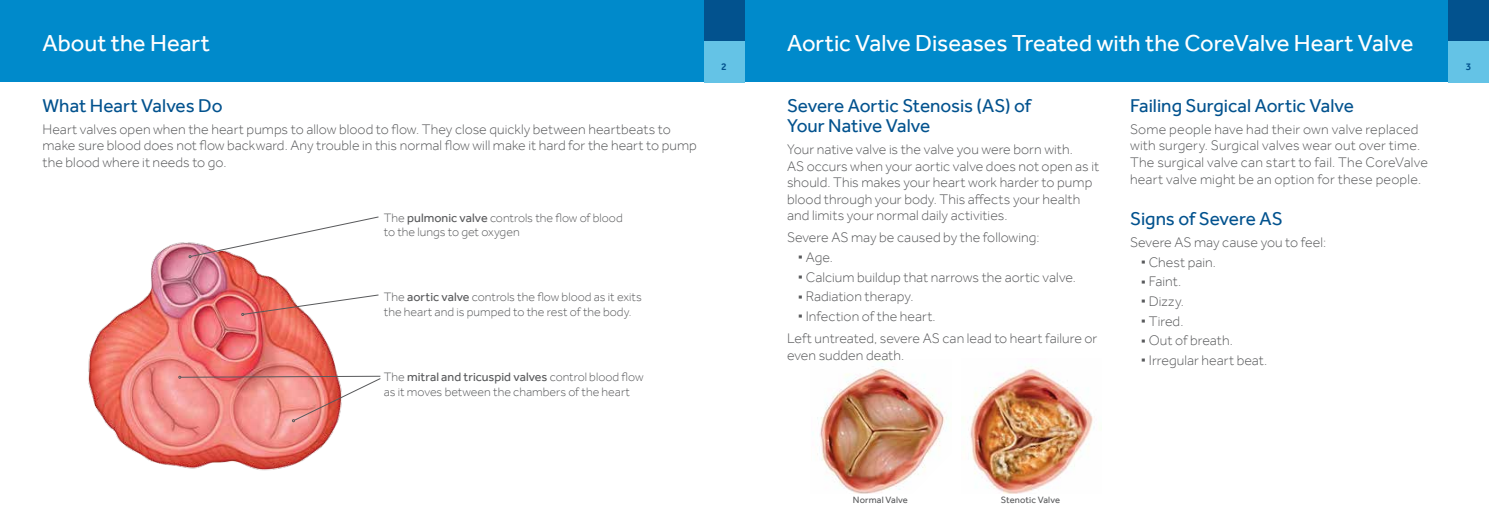
<style>
.page{position:relative;width:1489px;height:525px;background:#fff}
.page>*{position:absolute;margin:0;border:0;box-sizing:border-box;transform-origin:0 0}
.t1{font:23.75px "Effra";letter-spacing:-.005em;color:#fff}
.t2{font:19px/20.1px "Effra";color:#02528e}
.t3{font:300 14.25px/16.6px "Effra";letter-spacing:.005em;color:#58595b}
.t4{font:300 12.5px/14.6px "Effra";color:#58595b}
.t5{font:500 10.38px "Effra";color:#02528e}
.t6{font:9.38px "Effra";letter-spacing:.005em;color:#58595b}
.s1{font-weight:400}
.s2{font-weight:700;font-size:19px}
</style>
<div class="page">
<div style="left:0;top:0;width:744px;height:82px;background:#008acb"></div>
<div style="left:744px;top:0;width:733px;height:82px;background:#008acb"></div>
<div style="left:703px;top:0;width:41px;height:41px;background:#02528e"></div>
<div style="left:1447px;top:0;width:41px;height:41px;background:#02528e"></div>
<div style="left:703px;top:41px;width:41px;height:41px;background:#64c3e6"></div>
<div style="left:1447px;top:41px;width:41px;height:41px;background:#64c3e6"></div>
<img style="left:817px;top:360px;width:130px;height:133px">
<img style="left:970px;top:366px;width:124px;height:127px">
<img style="left:88px;top:242px;width:250px;height:229px">
<svg style="left:189px;top:216px;width:190px;height:42px"></svg>
<svg style="left:178px;top:375px;width:203px;height:47px"></svg>
<svg style="left:241px;top:294px;width:138px;height:21px"></svg>
<h1 class="t1" style="left:43px;top:29px;width:169px">About the Heart</h1>
<h2 class="t2" style="left:43px;top:95px;width:181px">What H eart Valves Do</h2>
<p class="t3" style="left:43px;top:120px;width:656px">Heart valves open when the heart pumps to allow blood to flow. They close quickly between heartbeats to make sure blood does not flow backward. Any trouble in this normal flow will make it hard for the heart to pump the blood where it needs to go.</p>
<p class="t4" style="left:384px;top:210px;width:240px">The <span class="s1">pulmonic valve</span> controls the flow of blood to the lungs to get oxygen</p>
<p class="t4" style="left:384px;top:289px;width:260px">The <span class="s1">aortic valve</span> controls the flow blood as it exits the heart and is pumped to the rest of the body.</p>
<p class="t4" style="left:384px;top:369px;width:261px">The <span class="s1">mitral and tricuspid valves</span> control blood flow as it moves between the chambers of the heart</p>
<h1 class="t1" style="left:787px;top:29px;width:628px">Aortic Valve Diseases Treated with the CoreValve H eart Valve</h1>
<p class="t5" style="left:721px;top:60px;width:7px">2</p>
<p class="t5" style="left:1465px;top:60px;width:7px">3</p>
<h2 class="t2" style="left:787px;top:95px;width:246px">Severe Aortic Stenosis (AS ) of<br>Your Native Valve</h2>
<p class="t3" style="left:787px;top:141px;width:313px">Your native valve is the valve you were born with.<br>AS occurs when your aortic valve does not open as it should. This makes your heart work harder to pump blood through your body. This affects your health and limits your normal daily activities.</p>
<p class="t3" style="left:797px;top:228px;width:280px;line-height:19.6px;text-indent:-11px">Severe AS may be caused by the following:<br><span class="s2">·</span> Age.<br><span class="s2">·</span> Calcium buildup that narrows the aortic valve. <span class="s2">·</span> Radiation therapy.<br><span class="s2">·</span> I nfection of the heart.</p>
<p class="t3" style="left:787px;top:330px;width:312px">Left untreated, severe AS can lead to heart failure or even sudden death.</p>
<h2 class="t2" style="left:1130px;top:95px;width:225px">Failing Surgical Aortic Valve</h2>
<p class="t3" style="left:1130px;top:120px;width:299px">Some people have had their own valve replaced with surgery. Surgical valves wear out over time.<br>The surgical valve can start to fail. The CoreValve heart valve might be an option for these people.</p>
<h2 class="t2" style="left:1130px;top:208px;width:142px">Signs of Severe AS</h2>
<p class="t3" style="left:1140px;top:232px;width:187px;line-height:19.6px;text-indent:-11px">Severe AS may cause you to feel: <span class="s2">·</span> Chest pain.<br><span class="s2">·</span> Faint.<br><span class="s2">·</span> Dizzy.<br><span class="s2">·</span> Tired.<br><span class="s2">·</span> Out of breath.<br><span class="s2">·</span> I rregular heart beat.</p>
<p class="t6" style="left:852px;top:494px;width:56px">Normal Valve</p>
<p class="t6" style="left:1000px;top:494px;width:61px">Stenotic Valve</p>
</div>
